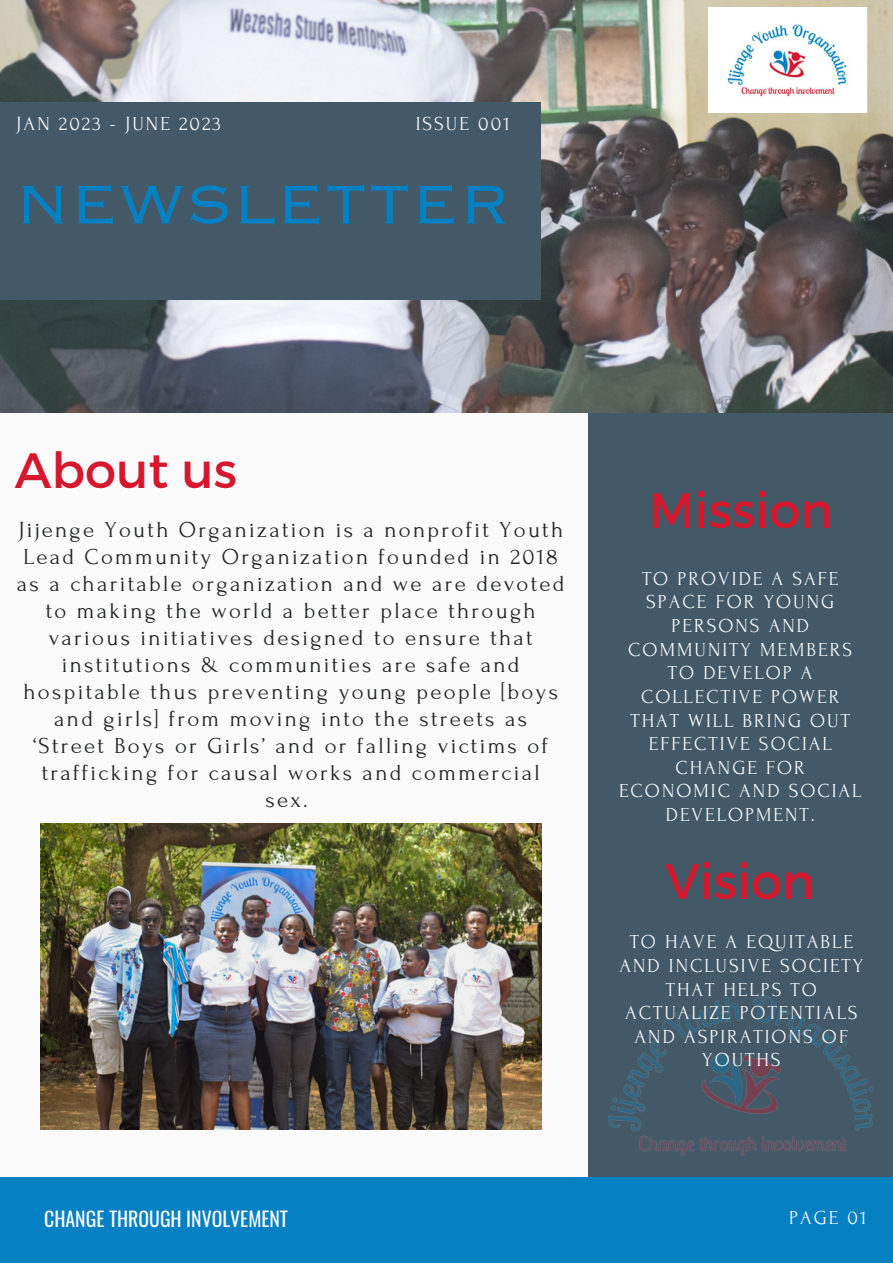
<style>
.page{position:relative;width:893px;height:1264px;background:#fff}
.page>*{position:absolute;margin:0;border:0;box-sizing:border-box;transform-origin:0 0}
.t1{font:71.4px "Copperplate Gothic LT Pro 32 BC";color:#0581c3}
.t2{font:49.65px "Montserrat";color:#d6182e}
.t3{font:49.5px "Montserrat";color:#d6182e}
.t4{font:22.8px/27px "Forum";letter-spacing:.1em;color:#1f2122;text-align:center}
.t5{font:19.8px/23.5px "Forum";letter-spacing:.1em;color:#fafafa;text-align:center}
.t6{font:19.8px "Oswald";color:#fafafa}
</style>
<div class="page">
<div style="left:0;top:0;width:892px;height:1262px;background:#fafafa"></div>
<div style="left:588px;top:364px;width:304px;height:898px;background:#435967"></div>
<img style="left:0;top:0;width:892px;height:413px">
<img style="left:40px;top:824px;width:501px;height:305px">
<div style="left:0;top:102px;width:541px;height:197px;background:#435967"></div>
<div style="left:0;top:1176px;width:892px;height:86px;background:#0581c3"></div>
<img style="left:604px;top:996px;width:274px;height:181px">
<img style="left:708px;top:7px;width:158px;height:106px">
<p class="t5" style="left:16px;top:112px;width:206px">JAN 2023 - JUNE 2023</p>
<p class="t5" style="left:416px;top:112px;width:95px">ISSUE 001</p>
<p class="t1" style="left:15px;top:171px;width:497px">NEWSLETTER</p>
<p class="t3" style="left:15px;top:438px;width:224px">About us</p>
<p class="t4" style="left:17px;top:516px;width:549px">Jijenge Youth Organization is a nonprofit Youth Lead Community Organization founded in 2018 as a charitable organization and we are devoted to making the world a better place through various initiatives designed to ensure that institutions &amp; communities are safe and hospitable thus preventing young people [boys and girls] from moving into the streets as ‘Street Boys or Girls’ and or falling victims of trafficking for causal works and commercial<br>sex.</p>
<p class="t2" style="left:648px;top:478px;width:186px">Mission</p>
<p class="t5" style="left:619px;top:567px;width:244px">TO PROVIDE A SAFE<br>SPACE FOR YOUNG<br>PERSONS AND<br>COMMUNITY MEMBERS<br>TO DEVELOP A<br>COLLECTIVE POWER<br>THAT WILL BRING OUT<br>EFFECTIVE SOCIAL<br>CHANGE FOR<br>ECONOMIC AND SOCIAL<br>DEVELOPMENT.</p>
<p class="t2" style="left:665px;top:848px;width:151px">Vision</p>
<p class="t5" style="left:619px;top:930px;width:245px">TO HAVE A EQUITABLE<br>AND INCLUSIVE SOCIETY<br>THAT HELPS TO<br>ACTUALIZE POTENTIALS<br>AND ASPIRATIONS OF<br>YOUTHS</p>
<p class="t6" style="left:44px;top:1203px;width:245px">CHANGE THROUGH INVOLVEMENT</p>
<p class="t5" style="left:789px;top:1206px;width:79px">PAGE 01</p>
</div>
